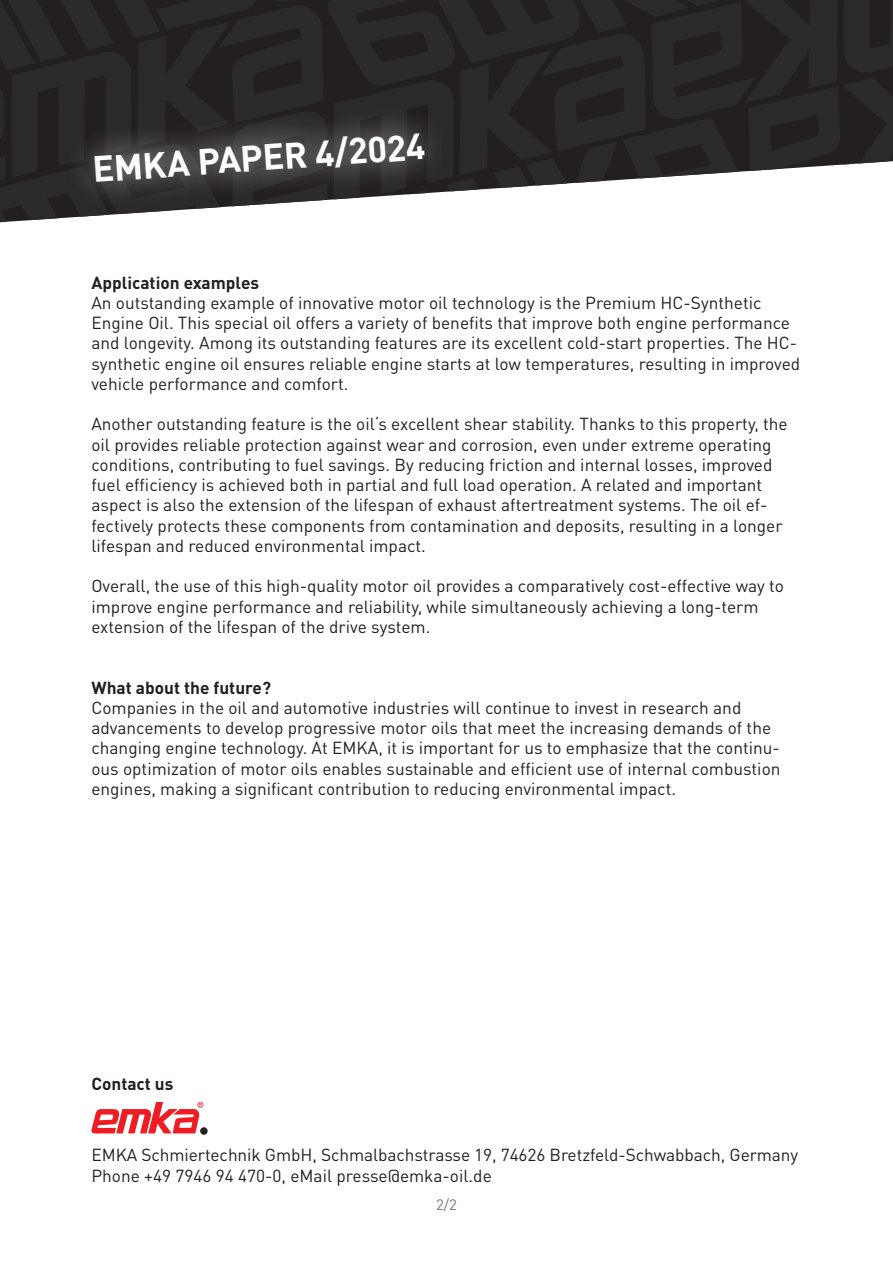
<style>
.page{position:relative;width:893px;height:1263px;background:#fff}
.page>*{position:absolute;margin:0;border:0;box-sizing:border-box;transform-origin:0 0}
.t1{font:700 36px "DIN Pro";color:#fff}
.t2{font:17.25px/20.2px "DIN Pro";color:#231f20}
.t3{font:700 17.25px "DIN Pro";color:#231f20}
.t4{font:15px "DIN Pro";color:#76787b}
</style>
<div class="page">
<svg style="left:0;top:0;width:893px;height:223px"></svg>
<svg style="left:61px;top:100px;width:395px;height:116px"></svg>
<svg style="left:91px;top:1102px;width:112px;height:32px"></svg>
<div style="left:200px;top:1127px;width:8px;height:8px;background:#231f20;border-radius:50%"></div>
<h1 class="t1" style="left:90px;top:141px;width:335px;rotate:-4deg">EMKA PAPER 4/2024</h1>
<p class="t3" style="left:91px;top:269px;width:169px">Application examples</p>
<p class="t2" style="left:91px;top:292px;width:710px">An outstanding example of innovative motor oil technology is the Premium HC-Synthetic Engine Oil. This special oil offers a variety of benefits that improve both engine performance and longevity. Among its outstanding features are its excellent cold-start properties. The HC&shy;synthetic engine oil ensures reliable engine starts at low temperatures, resulting in improved vehicle performance and comfort.</p>
<p class="t2" style="left:91px;top:414px;width:698px">Another outstanding feature is the oil‘s excellent shear stability. Thanks to this property, the oil provides reliable protection against wear and corrosion, even under extreme operating conditions, contributing to fuel savings. By reducing friction and internal losses, improved fuel efficiency is achieved both in partial and full load operation. A related and important aspect is also the extension of the lifespan of exhaust aftertreatment systems. The oil ef&shy;fectively protects these components from contamination and deposits, resulting in a longer lifespan and reduced environmental impact.</p>
<p class="t2" style="left:91px;top:576px;width:694px">Overall, the use of this high-quality motor oil provides a comparatively cost-effective way to improve engine performance and reliability, while simultaneously achieving a long-term</p>
<p class="t2" style="left:91px;top:616px;width:340px">extension of the lifespan of the drive system.</p>
<p class="t3" style="left:91px;top:674px;width:181px">What about the future?</p>
<p class="t2" style="left:91px;top:697px;width:651px">Companies in the oil and automotive industries will continue to invest in research and</p>
<p class="t2" style="left:91px;top:717px;width:691px">advancements to develop progressive motor oils that meet the increasing demands of the changing engine technology. At EMKA, it is important for us to emphasize that the continu&shy;ous optimization of motor oils enables sustainable and efficient use of internal combustion engines, making a significant contribution to reducing environmental impact.</p>
<p class="t3" style="left:91px;top:1070px;width:84px">Contact us</p>
<p class="t2" style="left:91px;top:1145px;width:708px">EMKA Schmiertechnik GmbH, Schmalbachstrasse 19, 74626 Bretzfeld-Schwabbach, Germany</p>
<p class="t2" style="left:91px;top:1165px;width:402px">Phone +49 7946 94 470-0, eMail presse@emka-oil.de</p>
<p class="t4" style="left:436px;top:1195px;width:22px">2/2</p>
</div>
